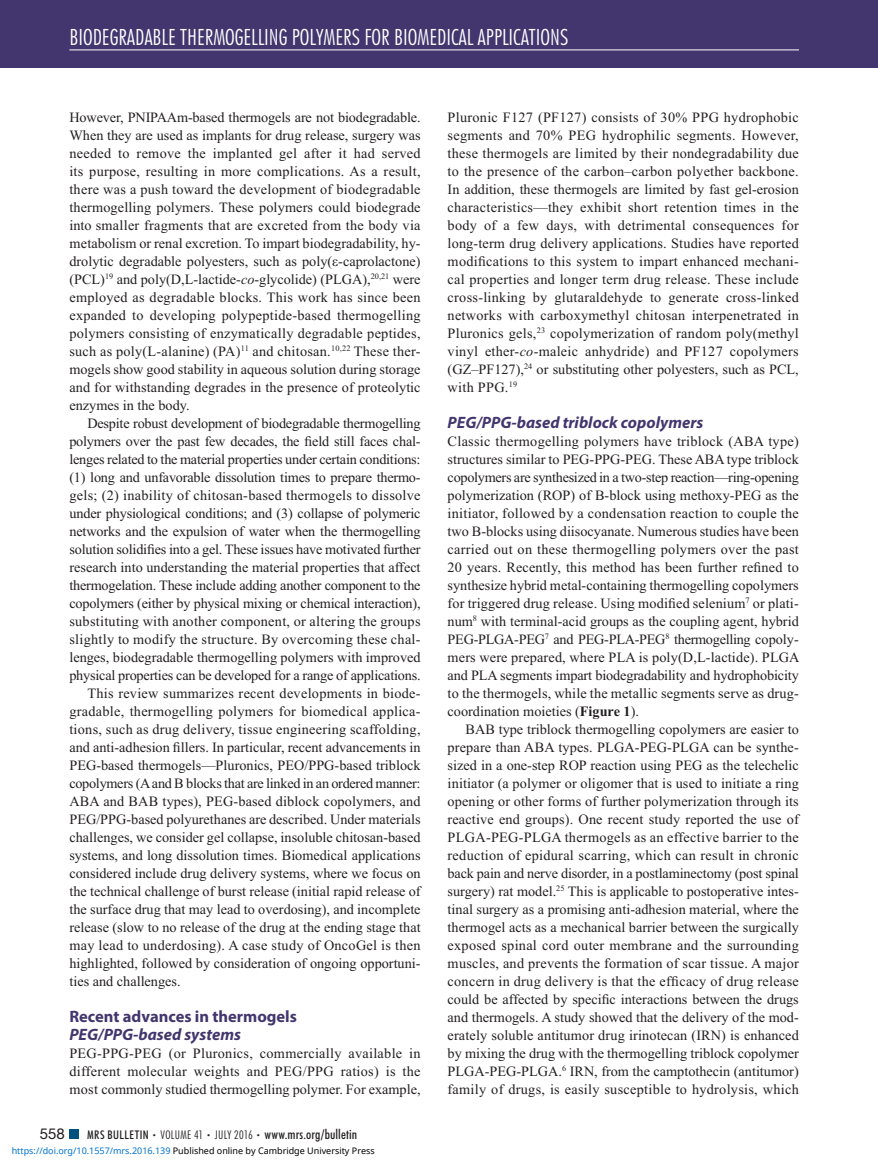
<style>
.page{position:relative;width:878px;height:1175px;background:#fff}
.page>*{position:absolute;margin:0;border:0;box-sizing:border-box;transform-origin:0 0}
.t1{font:300 condensed 22.5px "Futura BT";color:#fff}
.t2{font:italic 700 16.5px "Myriad Pro";color:#43366e}
.t3{font:700 16.5px "Myriad Pro";color:#43366e}
.t4{font:15px "Helvetica Neue LT Std";color:#231f20}
.t5{font:14.25px/18px "Times New Roman";color:#231f20;text-align:justify}
.t6{font:14.25px "Times New Roman";letter-spacing:.02em;color:#231f20}
.t7{font:14.25px "Times New Roman";letter-spacing:-.02em;color:#231f20}
.t8{font:500 condensed 13.5px "Futura BT";letter-spacing:.01em;color:#231f20}
.t9{font:9px "Noto Sans";color:#000}
.s1{font-style:italic}
.s2{font-size:12px}
.s3{font-weight:300;font-size:7.5px}
.s4{font-weight:300;font-size:12px}
.s5{color:#0172cf}
.s6{font-weight:700}
</style>
<div class="page">
<div style="left:0;top:0;width:878px;height:68px;background:#43366e"></div>
<hr style="left:69px;top:50px;width:730px;height:1px;background:#fff">
<div style="left:69px;top:1130px;width:9px;height:8px;background:#005080"></div>
<h1 class="t1" style="left:69px;top:29px;width:500px">BIODEGRADABLE THERMOGELLING POLYMERS FOR BIOMEDICAL APPLICATIONS</h1>
<p class="t5" style="left:69px;top:109px;width:353px">However, PNIPAAm-based thermogels are not biodegradable.<br>When they are used as implants for drug release, surgery was needed to remove the implanted gel after it had served its purpose, resulting in more complications. As a result, there was a push toward the development of biodegradable thermogelling polymers. These polymers could biodegrade into smaller fragments that are excreted from the body via metabolism or renal excretion. To impart biodegradability, hy&shy;drolytic degradable polyesters, such as poly( ε -caprolactone) (PCL) <sup>19</sup> and poly(D,L-lactide- <span class="s1">co</span> -glycolide) (PLGA), <sup>20</sup> <sup>,</sup> <sup>21</sup> were employed as degradable blocks. This work has since been expanded to developing polypeptide-based thermogelling polymers consisting of enzymatically degradable peptides, such as poly(L-alanine) (PA) <sup>11</sup> and chitosan. <sup>10</sup> <sup>,</sup> <sup>22</sup> These ther&shy;mogels show good stability in aqueous solution during storage and for withstanding degrades in the presence of proteolytic enzymes in the body.</p>
<p class="t5" style="left:87px;top:415px;width:335px">Despite robust development of biodegradable thermogelling</p>
<p class="t5" style="left:69px;top:433px;width:353px">polymers over the past few decades, the field still faces chal-</p>
<p class="t5" style="left:69px;top:451px;width:353px">lenges related to the material properties under certain conditions:</p>
<p class="t5" style="left:69px;top:469px;width:353px">(1) long and unfavorable dissolution times to prepare thermo-</p>
<p class="t6" style="left:69px;top:489px;width:353px">gels; (2) inability of chitosan-based thermogels to dissolve</p>
<p class="t5" style="left:69px;top:505px;width:353px">under physiological conditions; and (3) collapse of polymeric</p>
<p class="t5" style="left:69px;top:523px;width:353px">networks and the expulsion of water when the thermogelling</p>
<p class="t5" style="left:69px;top:541px;width:352px">solution solidifies into a gel. These issues have motivated further</p>
<p class="t5" style="left:69px;top:559px;width:353px">research into understanding the material properties that affect</p>
<p class="t5" style="left:69px;top:577px;width:353px">thermogelation. These include adding another component to the</p>
<p class="t5" style="left:69px;top:595px;width:353px">copolymers (either by physical mixing or chemical interaction),</p>
<p class="t6" style="left:69px;top:615px;width:353px">substituting with another component, or altering the groups</p>
<p class="t6" style="left:69px;top:633px;width:353px">slightly to modify the structure. By overcoming these chal-</p>
<p class="t5" style="left:69px;top:649px;width:353px">lenges, biodegradable thermogelling polymers with improved</p>
<p class="t5" style="left:69px;top:667px;width:353px">physical properties can be developed for a range of applications.</p>
<p class="t6" style="left:87px;top:687px;width:335px">This review summarizes recent developments in biode-</p>
<p class="t6" style="left:69px;top:705px;width:353px">gradable, thermogelling polymers for biomedical applica-</p>
<p class="t6" style="left:69px;top:723px;width:353px">tions, such as drug delivery, tissue engineering scaffolding,</p>
<p class="t5" style="left:69px;top:739px;width:353px">and anti-adhesion fillers. In particular, recent advancements in</p>
<p class="t5" style="left:69px;top:757px;width:353px">PEG-based thermogels—Pluronics, PEO/PPG-based triblock</p>
<p class="t7" style="left:69px;top:777px;width:353px">copolymers (A and B blocks that are linked in an ordered manner:</p>
<p class="t5" style="left:69px;top:793px;width:353px">ABA and BAB types), PEG-based diblock copolymers, and</p>
<p class="t5" style="left:69px;top:811px;width:353px">PEG/PPG-based polyurethanes are described. Under materials</p>
<p class="t5" style="left:69px;top:829px;width:353px">challenges, we consider gel collapse, insoluble chitosan-based</p>
<p class="t5" style="left:69px;top:847px;width:353px">systems, and long dissolution times. Biomedical applications</p>
<p class="t5" style="left:69px;top:865px;width:353px">considered include drug delivery systems, where we focus on</p>
<p class="t5" style="left:69px;top:883px;width:353px">the technical challenge of burst release (initial rapid release of</p>
<p class="t5" style="left:69px;top:901px;width:353px">the surface drug that may lead to overdosing), and incomplete</p>
<p class="t5" style="left:69px;top:919px;width:353px">release (slow to no release of the drug at the ending stage that</p>
<p class="t6" style="left:69px;top:939px;width:353px">may lead to underdosing). A case study of OncoGel is then</p>
<p class="t5" style="left:69px;top:955px;width:353px">highlighted, followed by consideration of ongoing opportuni-</p>
<p class="t5" style="left:69px;top:973px;width:113px">ties and challenges.</p>
<p class="t3" style="left:69px;top:1010px;width:229px">Recent advances in thermogels</p>
<p class="t2" style="left:69px;top:1028px;width:173px">PEG/PPG-based systems</p>
<p class="t5" style="left:69px;top:1045px;width:353px">PEG-PPG-PEG (or Pluronics, commercially available in different molecular weights and PEG/PPG ratios) is the most commonly studied thermogelling polymer. For example,</p>
<p class="t4" style="left:40px;top:1128px;width:27px">558</p>
<p class="t8" style="left:87px;top:1129px;width:272px"><span class="s2">MRS BULLETIN</span> <span class="s3">•</span> <span class="s4">VOLUME 41</span> <span class="s3">•</span> <span class="s4">JULY 2016</span> <span class="s3">•</span> www.mrs.org/bulletin</p>
<p class="t9" style="left:12px;top:1143px;width:364px"><span class="s5">https://doi.org/10.1557/mrs.2016.139</span> Published online by Cambridge University Press</p>
<p class="t5" style="left:447px;top:109px;width:353px">Pluronic F127 (PF127) consists of 30% PPG hydrophobic segments and 70% PEG hydrophilic segments. However, these thermogels are limited by their nondegradability due to the presence of the carbon–carbon polyether backbone.<br>In addition, these thermogels are limited by fast gel-erosion characteristics—they exhibit short retention times in the body of a few days, with detrimental consequences for long-term drug delivery applications. Studies have reported modifications to this system to impart enhanced mechani&shy;cal properties and longer term drug release. These include cross-linking by glutaraldehyde to generate cross-linked networks with carboxymethyl chitosan interpenetrated in Pluronics gels, <sup>23</sup> copolymerization of random poly(methyl vinyl ether- <span class="s1">co</span> -maleic anhydride) and PF127 copolymers (GZ–PF127), <sup>24</sup> or substituting other polyesters, such as PCL, with PPG. <sup>19</sup></p>
<p class="t2" style="left:447px;top:416px;width:257px">PEG/PPG-based triblock copolymers</p>
<p class="t5" style="left:447px;top:433px;width:353px">Classic thermogelling polymers have triblock (ABA type) structures similar to PEG-PPG-PEG. These ABA type triblock copolymers are synthesized in a two-step reaction—ring-opening polymerization (ROP) of B-block using methoxy-PEG as the initiator, followed by a condensation reaction to couple the two B-blocks using diisocyanate. Numerous studies have been carried out on these thermogelling polymers over the past 20 years. Recently, this method has been further refined to synthesize hybrid metal-containing thermogelling copolymers for triggered drug release. Using modified selenium <sup>7</sup> or plati&shy;num <sup>8</sup> with terminal-acid groups as the coupling agent, hybrid PEG-PLGA-PEG <sup>7</sup> and PEG-PLA-PEG <sup>8</sup> thermogelling copoly&shy;mers were prepared, where PLA is poly(D,L-lactide). PLGA and PLA segments impart biodegradability and hydrophobicity to the thermogels, while the metallic segments serve as drug&shy;coordination moieties ( <span class="s6">Figure 1</span> ).</p>
<p class="t5" style="left:447px;top:721px;width:353px;text-indent:18px">BAB type triblock thermogelling copolymers are easier to prepare than ABA types. PLGA-PEG-PLGA can be synthe&shy;sized in a one-step ROP reaction using PEG as the telechelic initiator (a polymer or oligomer that is used to initiate a ring opening or other forms of further polymerization through its reactive end groups). One recent study reported the use of PLGA-PEG-PLGA thermogels as an effective barrier to the reduction of epidural scarring, which can result in chronic back pain and nerve disorder, in a postlaminectomy (post spinal surgery) rat model. <sup>25</sup> This is applicable to postoperative intes&shy;tinal surgery as a promising anti-adhesion material, where the thermogel acts as a mechanical barrier between the surgically exposed spinal cord outer membrane and the surrounding muscles, and prevents the formation of scar tissue. A major concern in drug delivery is that the efficacy of drug release could be affected by specific interactions between the drugs and thermogels. A study showed that the delivery of the mod&shy;erately soluble antitumor drug irinotecan (IRN) is enhanced by mixing the drug with the thermogelling triblock copolymer PLGA-PEG-PLGA. <sup>6</sup> IRN, from the camptothecin (antitumor) family of drugs, is easily susceptible to hydrolysis, which</p>
</div>
